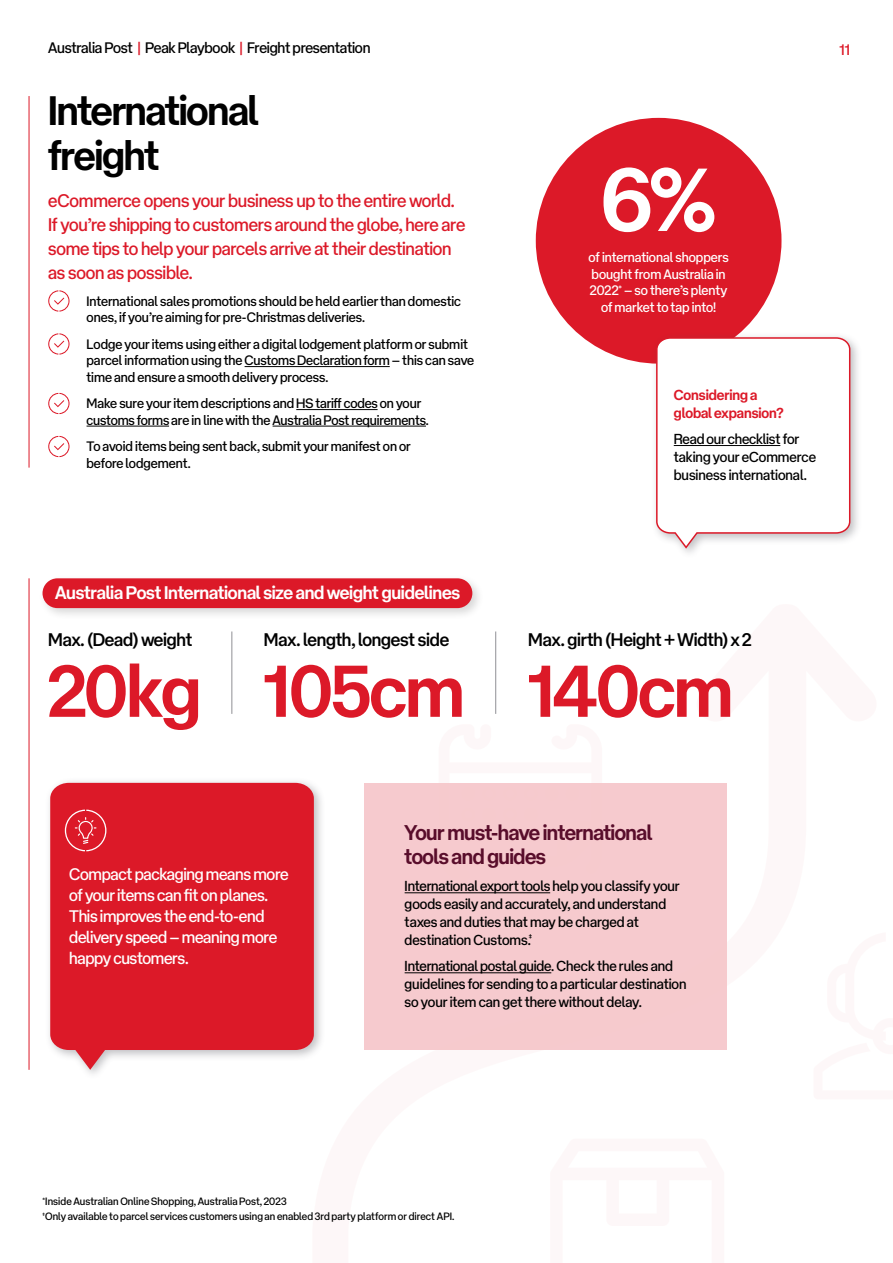
<style>
.page{position:relative;width:893px;height:1263px;background:#fff}
.page>*{position:absolute;margin:0;border:0;box-sizing:border-box;transform-origin:0 0}
.t1{font:700 87.9px "AP Type Pro Display";color:#fff}
.t2{font:700 72px "AP Type Pro Display";letter-spacing:-.02em;color:#dc1928}
.t3{font:700 40.5px/45px "AP Type Pro Display";letter-spacing:-.03em;color:#000}
.t4{font:700 21px/24px "AP Type Pro Display";letter-spacing:-.025em;color:#590d2b}
.Body_Copy_-_Black{font:18px/24px "AP Type Pro Display";letter-spacing:-.015em;color:#dc1928}
.t5{font:500 18px "AP Type Pro Display";letter-spacing:-.015em;color:#000}
.t6{font:700 18px "AP Type Pro Display";letter-spacing:-.015em;color:#fff}
.Handy_Hint_-_White_Text{font:16.5px/21px "AP Type Pro Display";letter-spacing:-.02em;color:#fff}
.t7{font:15px "AP Type Pro Display";letter-spacing:-.015em;color:#000}
.t8{font:15px "AP Type Pro Display";color:#dc1928}
.Body_Copy_-_Black-2{font:14.25px/18px "AP Type Pro Display";letter-spacing:-.005em;color:#000}
.Body_Copy_-_Black-3{font:700 14.25px/18px "AP Type Pro Display";letter-spacing:-.005em;color:#dc1928}
.Body_Copy_-_Black-4{font:13.5px/16.5px "AP Type Pro Display";letter-spacing:-.005em;color:#000}
.t9{font:13.5px/16.5px "AP Type Pro Display";letter-spacing:-.005em;color:#fff;text-align:center}
.t10{font:10.5px/15px "AP Type Pro Display";letter-spacing:.005em;color:#000}
.s1{color:#dc1928}
</style>
<div class="page">
<div style="left:45px;top:777px;width:280px;height:303px;background:#4d4d55;opacity:.35"></div>
<svg style="left:50px;top:783px;width:264px;height:287px;background:#dd2937"></svg>
<svg style="left:65px;top:809px;width:41px;height:42px;background:#e03946"></svg>
<div style="left:536px;top:118px;width:245px;height:246px;background:#dc1928;border-radius:50%"></div>
<div style="left:650px;top:332px;width:212px;height:227px;background:#4d4d55;opacity:.35"></div>
<svg style="left:655px;top:336px;width:196px;height:214px"></svg>
<hr style="left:674px;top:445px;width:106px;height:1px;background:#000">
<div style="left:365px;top:783px;width:362px;height:266px;background:#f6c5c9"></div>
<hr style="left:405px;top:892px;width:145px;height:1px;background:#000">
<hr style="left:405px;top:972px;width:146px;height:1px;background:#000">
<hr style="left:29px;top:96px;width:1px;height:372px;background:#dc1928">
<hr style="left:245px;top:366px;width:145px;height:1px;background:#000">
<hr style="left:296px;top:409px;width:82px;height:1px;background:#000">
<hr style="left:87px;top:426px;width:82px;height:1px;background:#000">
<hr style="left:273px;top:426px;width:153px;height:1px;background:#000">
<svg style="left:48px;top:290px;width:22px;height:22px"></svg>
<svg style="left:48px;top:333px;width:22px;height:22px"></svg>
<svg style="left:48px;top:393px;width:22px;height:21px"></svg>
<svg style="left:48px;top:436px;width:22px;height:21px"></svg>
<hr style="left:29px;top:578px;width:1px;height:492px;background:#dc1928">
<hr style="left:231px;top:631px;width:1px;height:83px;background:#909095">
<hr style="left:495px;top:631px;width:1px;height:83px;background:#909095">
<div style="left:39px;top:574px;width:446px;height:47px;background:#000;opacity:.16"></div>
<div style="left:43px;top:578px;width:429px;height:30px;background:#dc1928;border-radius:15px"></div>
<p class="t7" style="left:48px;top:35px;width:324px">Australia Post <span class="s1">|</span> Peak Playbook <span class="s1">|</span> Freight presentation</p>
<p class="t8" style="left:839px;top:37px;width:13px">11</p>
<p class="t3" style="left:48px;top:84px;width:212px">International freight</p>
<p class="Body_Copy_-_Black" style="left:48px;top:187px;width:419px">eCommerce opens your business up to the entire world.<br>If you’re shipping to customers around the globe, here are some tips to help your parcels arrive at their destination as soon as possible.</p>
<p class="Body_Copy_-_Black-4" style="left:87px;top:291px;width:376px">International sales promotions should be held earlier than domestic ones, if you’re aiming for pre-Christmas deliveries.</p>
<p class="Body_Copy_-_Black-4" style="left:87px;top:334px;width:389px">Lodge your items using either a digital lodgement platform or submit parcel information using the Customs Declaration form – this can save time and ensure a smooth delivery process.</p>
<p class="Body_Copy_-_Black-4" style="left:87px;top:394px;width:344px">Make sure your item descriptions and HS tariff codes on your customs forms are in line with the Australia Post requirements.</p>
<p class="Body_Copy_-_Black-4" style="left:87px;top:437px;width:326px">To avoid items being sent back, submit your manifest on or before lodgement.</p>
<p class="t6" style="left:55px;top:577px;width:407px">Australia Post International size and weight guidelines</p>
<p class="t5" style="left:48px;top:625px;width:146px">Max. (Dead) weight</p>
<p class="t2" style="left:48px;top:631px;width:155px">20kg</p>
<p class="t5" style="left:264px;top:625px;width:187px">Max. length, longest side</p>
<p class="t2" style="left:264px;top:631px;width:202px">105cm</p>
<p class="t1" style="left:601px;top:127px;width:116px">6%</p>
<p class="t9" style="left:590px;top:264px;width:139px">bought from Australia in<br>2022<sup>*</sup> – so there’s plenty of market to tap into!</p>
<p class="t9" style="left:589px;top:248px;width:142px">of international shoppers</p>
<p class="Body_Copy_-_Black-3" style="left:674px;top:384px;width:111px">Considering a global expansion?</p>
<p class="Body_Copy_-_Black-2" style="left:674px;top:428px;width:144px">Read our checklist for taking your eCommerce business international.</p>
<p class="t5" style="left:528px;top:625px;width:225px">Max. girth (Height + Width) x 2</p>
<p class="t2" style="left:528px;top:631px;width:207px">140cm</p>
<p class="Handy_Hint_-_White_Text" style="left:69px;top:862px;width:221px">Compact packaging means more of your items can fit on planes.<br>This improves the end-to-end delivery speed – meaning more happy customers.</p>
<p class="t4" style="left:405px;top:818px;width:249px">Your must-have international tools and guides</p>
<p class="Body_Copy_-_Black-2" style="left:405px;top:876px;width:277px">International export tools help you classify your goods easily and accurately, and understand taxes and duties that may be charged at destination Customs.<sup>‡</sup></p>
<p class="Body_Copy_-_Black-2" style="left:405px;top:956px;width:283px">International postal guide. Check the rules and guidelines for sending to a particular destination so your item can get there without delay.</p>
<p class="t10" style="left:43px;top:1193px;width:414px"><sup>*</sup>Inside Australian Online Shopping, Australia Post, 2023<br><sup>‡</sup>Only available to parcel services customers using an enabled 3rd party platform or direct API.</p>
</div>
